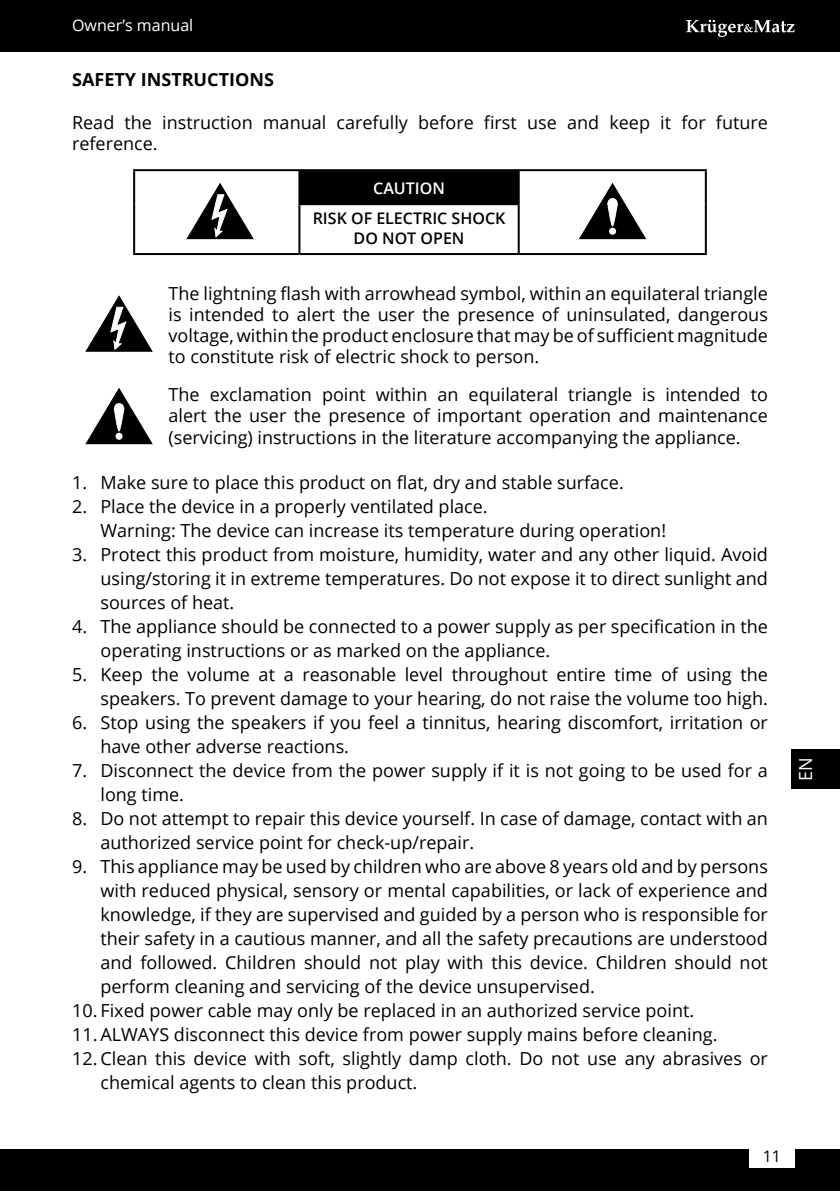
<style>
.page{position:relative;width:840px;height:1191px;background:#fff}
.page>*{position:absolute;margin:0;border:0;box-sizing:border-box;transform-origin:0 0}
.t1{font:18px/24px "Open Sans";color:#000}
.t2{font:700 18px "Open Sans";color:#000}
.t3{font:18px "Open Sans";color:#fff}
.t4{font:600 16px/19.2px "Open Sans";color:#000;text-align:center}
.t5{font:16px "Open Sans";color:#fff}
.t6{font:600 16px "Open Sans";color:#fff}
.t7{font:16px "Open Sans";color:#000}
</style>
<div class="page">
<div style="left:0;top:1149px;width:839px;height:42px;background:#000"></div>
<div style="left:0;top:0;width:839px;height:51px;background:#000"></div>
<svg style="left:686px;top:20px;width:108px;height:17px"></svg>
<div style="left:748px;top:1144px;width:46px;height:24px;background:#fff"></div>
<div style="left:790px;top:749px;width:49px;height:40px;background:#000"></div>
<div style="left:299px;top:170px;width:219px;height:34px;background:#000"></div>
<hr style="left:133px;top:169px;width:166px;height:2px;background:#000">
<hr style="left:133px;top:171px;width:2px;height:33px;background:#000">
<hr style="left:299px;top:169px;width:219px;height:2px;background:#000">
<hr style="left:298px;top:171px;width:2px;height:32px;background:#000">
<hr style="left:518px;top:169px;width:188px;height:2px;background:#000">
<hr style="left:517px;top:171px;width:2px;height:32px;background:#000">
<hr style="left:704px;top:171px;width:2px;height:33px;background:#000">
<hr style="left:133px;top:204px;width:2px;height:49px;background:#000">
<hr style="left:298px;top:203px;width:221px;height:2px;background:#000">
<hr style="left:298px;top:205px;width:2px;height:48px;background:#000">
<hr style="left:517px;top:205px;width:2px;height:48px;background:#000">
<hr style="left:704px;top:204px;width:2px;height:49px;background:#000">
<hr style="left:133px;top:253px;width:166px;height:2px;background:#000">
<hr style="left:299px;top:253px;width:219px;height:2px;background:#000">
<hr style="left:518px;top:253px;width:188px;height:2px;background:#000">
<svg style="left:186px;top:182px;width:68px;height:58px"></svg>
<svg style="left:579px;top:182px;width:67px;height:58px"></svg>
<svg style="left:85px;top:388px;width:68px;height:57px"></svg>
<svg style="left:85px;top:295px;width:68px;height:57px"></svg>
<p class="t5" style="left:72px;top:14px;width:123px">Owner’s manual</p>
<p class="t2" style="left:72px;top:67px;width:203px">SAFETY INSTRUCTIONS</p>
<p class="t1" style="left:72px;top:111px;width:697px;line-height:21px">Read the instruction manual carefully before first use and keep it for future reference.</p>
<p class="t6" style="left:373px;top:177px;width:73px">CAUTION</p>
<p class="t4" style="left:312px;top:209px;width:194px">RISK OF ELECTRIC SHOCK<br>DO NOT OPEN</p>
<p class="t1" style="left:168px;top:283px;width:600px;line-height:21px;text-align:justify">The lightning flash with arrowhead symbol, within an equilateral triangle is intended to alert the user the presence of uninsulated, dangerous voltage, within the product enclosure that may be of sufficient magnitude to constitute risk of electric shock to person.</p>
<p class="t1" style="left:168px;top:384px;width:600px;line-height:21px;text-align:justify">The exclamation point within an equilateral triangle is intended to alert the user the presence of important operation and maintenance (servicing) instructions in the literature accompanying the appliance.</p>
<p class="t1" style="left:72px;top:469px;width:553px">1. Make sure to place this product on flat, dry and stable surface.</p>
<p class="t1" style="left:100px;top:493px;width:567px;text-indent:-28px">2. Place the device in a properly ventilated place.<br>Warning: The device can increase its temperature during operation!</p>
<p class="t1" style="left:100px;top:541px;width:668px;text-align:justify;text-indent:-28px">3. Protect this product from moisture, humidity, water and any other liquid. Avoid using/storing it in extreme temperatures. Do not expose it to direct sunlight and sources of heat.</p>
<p class="t1" style="left:100px;top:613px;width:668px;text-indent:-28px">4. The appliance should be connected to a power supply as per specification in the operating instructions or as marked on the appliance.</p>
<p class="t1" style="left:72px;top:661px;width:697px;text-align:right">5. Keep the volume at a reasonable level throughout entire time of using the speakers. To prevent damage to your hearing, do not raise the volume too high.</p>
<p class="t1" style="left:100px;top:709px;width:668px;text-indent:-28px">6. Stop using the speakers if you feel a tinnitus, hearing discomfort, irritation or have other adverse reactions.</p>
<p class="t1" style="left:100px;top:757px;width:668px;text-indent:-28px">7. Disconnect the device from the power supply if it is not going to be used for a long time.</p>
<p class="t1" style="left:100px;top:805px;width:668px;text-indent:-28px">8. Do not attempt to repair this device yourself. In case of damage, contact with an authorized service point for check-up/repair.</p>
<p class="t1" style="left:100px;top:853px;width:668px;text-align:justify;text-indent:-28px">9. This appliance may be used by children who are above 8 years old and by persons with reduced physical, sensory or mental capabilities, or lack of experience and knowledge, if they are supervised and guided by a person who is responsible for their safety in a cautious manner, and all the safety precautions are understood and followed. Children should not play with this device. Children should not perform cleaning and servicing of the device unsupervised.</p>
<p class="t1" style="left:72px;top:997px;width:623px">10. Fixed power cable may only be replaced in an authorized service point.</p>
<p class="t1" style="left:72px;top:1021px;width:646px">11. ALWAYS disconnect this device from power supply mains before cleaning.</p>
<p class="t1" style="left:100px;top:1045px;width:668px;text-indent:-28px">12. Clean this device with soft, slightly damp cloth. Do not use any abrasives or chemical agents to clean this product.</p>
<p class="t3" style="left:792px;top:781px;width:25px;rotate:-90deg">EN</p>
<p class="t7" style="left:762px;top:1145px;width:20px">11</p>
</div>
